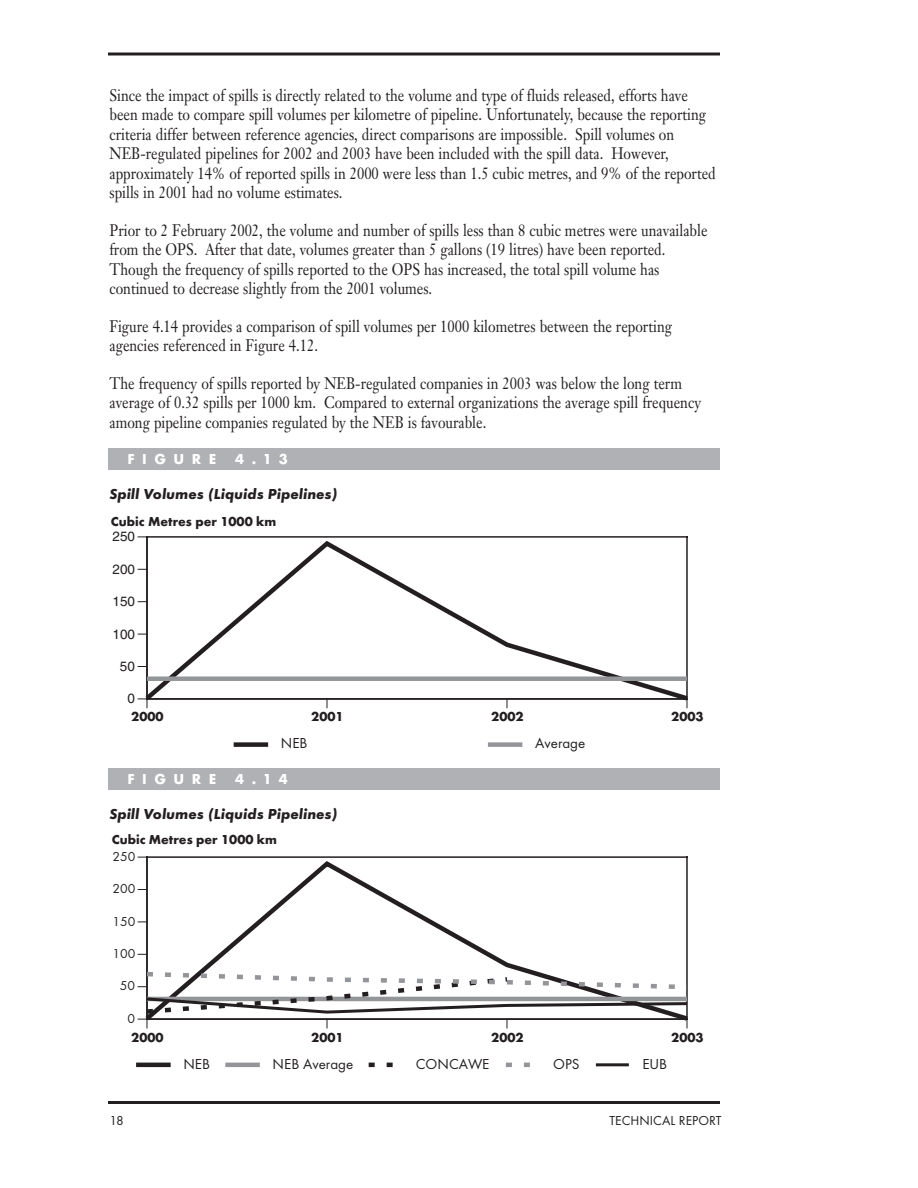
<style>
.page{position:relative;width:918px;height:1188px;background:#fff}
.page>*{position:absolute;margin:0;border:0;box-sizing:border-box;transform-origin:0 0}
.t1{font:16.5px/19.5px "Janson Text";color:#231f20;scale:.85 1}
.t2{font:italic 700 15px "Futura TOT";color:#231f20}
.t3{font:15px "Futura TOT Boo";color:#231f20}
.t4{font:700 15px "Futura TOT";letter-spacing:.5em;color:#fff}
.t5{font:700 13.5px "Futura TOT";color:#231f20}
.t6{font:13.5px "Futura TOT Boo";color:#231f20}
.t7{font:13.5px "Helvetica";color:#231f20}
</style>
<div class="page">
<svg style="left:108px;top:52px;width:612px;height:4px;background:#595657"></svg>
<hr style="left:108px;top:1101px;width:612px;height:3px;background:#231f20">
<hr style="left:146px;top:536px;width:542px;height:2px;background:#231f20">
<svg style="left:141px;top:538px;width:547px;height:167px"></svg>
<div style="left:147px;top:676px;width:540px;height:5px;background:#939598"></div>
<div style="left:234px;top:742px;width:34px;height:5px;background:#231f20"></div>
<div style="left:488px;top:742px;width:34px;height:5px;background:#939598"></div>
<div style="left:108px;top:448px;width:612px;height:22px;background:#b0b1b5"></div>
<hr style="left:146px;top:856px;width:542px;height:2px;background:#231f20">
<svg style="left:141px;top:858px;width:547px;height:103px"></svg>
<svg style="left:138px;top:961px;width:550px;height:67px"></svg>
<hr style="left:136px;top:1063px;width:35px;height:4px;background:#231f20">
<hr style="left:225px;top:1063px;width:35px;height:4px;background:#939598">
<svg style="left:369px;top:1063px;width:24px;height:4px"></svg>
<svg style="left:506px;top:1063px;width:24px;height:4px"></svg>
<hr style="left:596px;top:1063px;width:33px;height:3px;background:#231f20">
<div style="left:108px;top:768px;width:612px;height:23px;background:#b0b1b5"></div>
<div style="left:108px;top:790px;width:612px;height:31px;background:#fff"></div>
<p class="t1" style="left:110px;top:87px;width:715px">Since the impact of spills is directly related to the volume and type of fluids released, efforts have been made to compare spill volumes per kilometre of pipeline. Unfortunately, because the reporting criteria differ between reference agencies, direct comparisons are impossible. Spill volumes on NEB-regulated pipelines for 2002 and 2003 have been included with the spill data. However, approximately 14% of reported spills in 2000 were less than 1.5 cubic metres, and 9% of the reported spills in 2001 had no volume estimates.</p>
<p class="t1" style="left:110px;top:222px;width:705px">Prior to 2 February 2002, the volume and number of spills less than 8 cubic metres were unavailable from the OPS. After that date, volumes greater than 5 gallons (19 litres) have been reported.<br>Though the frequency of spills reported to the OPS has increased, the total spill volume has continued to decrease slightly from the 2001 volumes.</p>
<p class="t1" style="left:110px;top:318px;width:663px">Figure 4.14 provides a comparison of spill volumes per 1000 kilometres between the reporting agencies referenced in Figure 4.12.</p>
<p class="t1" style="left:110px;top:375px;width:697px">The frequency of spills reported by NEB-regulated companies in 2003 was below the long term average of 0.32 spills per 1000 km. Compared to external organizations the average spill frequency among pipeline companies regulated by the NEB is favourable.</p>
<p class="t4" style="left:128px;top:453px;width:90px">FIGURE</p>
<p class="t4" style="left:235px;top:453px;width:54px">4.13</p>
<p class="t2" style="left:110px;top:488px;width:229px">Spill Volumes (Liquids Pipelines)</p>
<p class="t5" style="left:111px;top:516px;width:167px">Cubic Metres per 1000 km</p>
<p class="t7" style="left:113px;top:532px;width:24px">250</p>
<p class="t7" style="left:113px;top:564px;width:24px">200</p>
<p class="t7" style="left:113px;top:597px;width:24px">150</p>
<p class="t7" style="left:113px;top:629px;width:24px">100</p>
<p class="t7" style="left:120px;top:661px;width:17px">50</p>
<p class="t7" style="left:127px;top:694px;width:9px">0</p>
<p class="t5" style="left:131px;top:711px;width:34px">2000</p>
<p class="t5" style="left:311px;top:711px;width:34px">2001</p>
<p class="t5" style="left:491px;top:711px;width:34px">2002</p>
<p class="t5" style="left:671px;top:711px;width:34px">2003</p>
<p class="t3" style="left:281px;top:737px;width:28px">NEB</p>
<p class="t3" style="left:535px;top:737px;width:52px">Average</p>
<p class="t4" style="left:128px;top:773px;width:90px">FIGURE</p>
<p class="t4" style="left:235px;top:773px;width:54px">4.14</p>
<p class="t2" style="left:110px;top:808px;width:229px">Spill Volumes (Liquids Pipelines)</p>
<p class="t5" style="left:112px;top:834px;width:167px">Cubic Metres per 1000 km</p>
<p class="t6" style="left:113px;top:850px;width:24px">250</p>
<p class="t6" style="left:113px;top:883px;width:24px">200</p>
<p class="t6" style="left:113px;top:915px;width:24px">150</p>
<p class="t6" style="left:113px;top:948px;width:24px">100</p>
<p class="t6" style="left:120px;top:980px;width:17px">50</p>
<p class="t6" style="left:127px;top:1012px;width:9px">0</p>
<p class="t5" style="left:131px;top:1032px;width:34px">2000</p>
<p class="t5" style="left:311px;top:1032px;width:34px">2001</p>
<p class="t5" style="left:491px;top:1032px;width:34px">2002</p>
<p class="t5" style="left:671px;top:1032px;width:34px">2003</p>
<p class="t3" style="left:183px;top:1057px;width:28px">NEB</p>
<p class="t3" style="left:273px;top:1057px;width:82px">NEB Average</p>
<p class="t3" style="left:416px;top:1057px;width:75px">CONCAWE</p>
<p class="t3" style="left:553px;top:1057px;width:28px">OPS</p>
<p class="t3" style="left:642px;top:1057px;width:26px">EUB</p>
<p class="t6" style="left:110px;top:1114px;width:16px">18</p>
<p class="t6" style="left:610px;top:1114px;width:114px">TECHNICAL REPORT</p>
</div>
